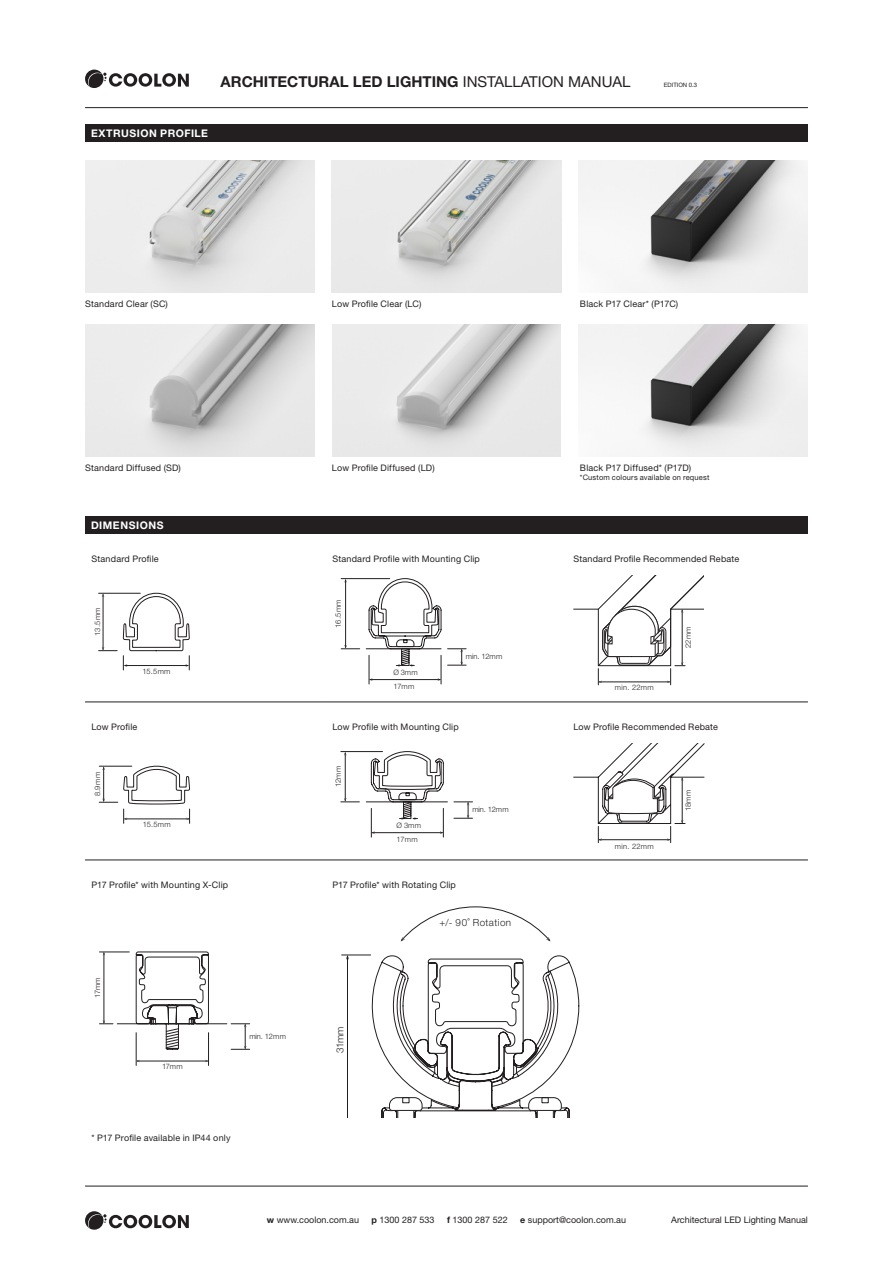
<style>
.page{position:relative;width:893px;height:1263px;background:#fff}
.page>*{position:absolute;margin:0;border:0;box-sizing:border-box;transform-origin:0 0}
.t1{font:700 15px "Helvetica Neue LT Std";color:#231f20}
.head{font:700 10.5px "Helvetica Neue LT Std";letter-spacing:.05em;color:#fff}
.t2{font:300 9.9px "Helvetica Neue LT Std";letter-spacing:.045em;color:#231f20}
.body{font:9px "Helvetica Neue LT Std";letter-spacing:.02em;color:#231f20}
.body-2{font:9px "Helvetica Neue LT Std";color:#231f20}
.t3{font:300 7.5px/13.6px "Helvetica Neue LT Std";letter-spacing:.03em;color:#231f20}
.body-3{font:7.5px "Helvetica Neue LT Std";letter-spacing:.025em;color:#231f20}
.t4{font:6px "Helvetica Neue LT Std";color:#231f20}
.s1{font-weight:400}
.s2{font-weight:700}
</style>
<div class="page">
<svg style="left:85px;top:70px;width:104px;height:18px"></svg>
<hr style="left:85px;top:107px;width:723px;height:1px;background:#231f20">
<hr style="left:85px;top:1186px;width:723px;height:1px;background:#231f20">
<svg style="left:85px;top:1211px;width:104px;height:19px"></svg>
<div style="left:85px;top:124px;width:723px;height:18px;background:#231f20"></div>
<div style="left:85px;top:516px;width:723px;height:18px;background:#231f20"></div>
<img style="left:85px;top:160px;width:229px;height:132px">
<img style="left:85px;top:324px;width:229px;height:132px">
<img style="left:332px;top:160px;width:229px;height:132px">
<img style="left:579px;top:324px;width:229px;height:132px">
<img style="left:579px;top:160px;width:229px;height:132px">
<hr style="left:85px;top:702px;width:241px;height:1px;background:#231f20">
<hr style="left:326px;top:702px;width:241px;height:1px;background:#231f20">
<hr style="left:567px;top:702px;width:241px;height:1px;background:#231f20">
<hr style="left:85px;top:860px;width:241px;height:1px;background:#231f20">
<hr style="left:326px;top:860px;width:241px;height:1px;background:#231f20">
<hr style="left:567px;top:860px;width:241px;height:1px;background:#231f20">
<svg style="left:98px;top:593px;width:92px;height:77px"></svg>
<hr style="left:366px;top:648px;width:75px;height:1px;background:#231f20">
<hr style="left:341px;top:578px;width:49px;height:1px;background:#231f20">
<hr style="left:345px;top:580px;width:1px;height:67px;background:#231f20">
<svg style="left:341px;top:645px;width:19px;height:4px"></svg>
<svg style="left:448px;top:648px;width:18px;height:18px"></svg>
<svg style="left:369px;top:578px;width:73px;height:106px"></svg>
<svg style="left:573px;top:575px;width:131px;height:110px"></svg>
<svg style="left:99px;top:765px;width:91px;height:58px"></svg>
<hr style="left:366px;top:802px;width:81px;height:1px;background:#231f20">
<svg style="left:454px;top:802px;width:18px;height:17px"></svg>
<svg style="left:340px;top:751px;width:104px;height:86px"></svg>
<svg style="left:573px;top:743px;width:131px;height:100px"></svg>
<hr style="left:136px;top:1033px;width:1px;height:32px;background:#231f20">
<hr style="left:208px;top:1033px;width:1px;height:32px;background:#231f20">
<hr style="left:137px;top:1061px;width:70px;height:1px;background:#231f20">
<svg style="left:99px;top:951px;width:151px;height:99px"></svg>
<svg style="left:341px;top:954px;width:239px;height:164px"></svg>
<svg style="left:401px;top:906px;width:149px;height:35px"></svg>
<img style="left:332px;top:324px;width:228px;height:132px">
<h1 class="t1" style="left:221px;top:72px;width:411px">ARCHITECTURAL LED LIGHTING <span class="s1">INSTALLATION MANUAL</span></h1>
<p class="t4" style="left:664px;top:81px;width:35px">EDITION 0.3</p>
<p class="head" style="left:91px;top:127px;width:119px">EXTRUSION PROFILE</p>
<p class="body" style="left:85px;top:298px;width:84px">Standard Clear (SC)</p>
<p class="body" style="left:85px;top:463px;width:97px">Standard Diffused (SD)</p>
<p class="head" style="left:91px;top:518px;width:74px">DIMENSIONS</p>
<p class="body" style="left:332px;top:298px;width:91px">Low Profile Clear (LC)</p>
<p class="body" style="left:332px;top:463px;width:104px">Low Profile Diffused (LD)</p>
<p class="body" style="left:580px;top:298px;width:100px">Black P17 Clear* (P17C)</p>
<p class="body" style="left:580px;top:463px;width:113px">Black P17 Diffused* (P17D)</p>
<p class="body-3" style="left:580px;top:473px;width:131px">*Custom colours available on request</p>
<p class="body" style="left:91px;top:553px;width:69px">Standard Profile</p>
<p class="body" style="left:332px;top:553px;width:149px">Standard Profile with Mounting Clip</p>
<p class="body" style="left:573px;top:553px;width:167px">Standard Profile Recommended Rebate</p>
<p class="t3" style="left:90px;top:636px;width:30px;rotate:-90deg">13.5mm</p>
<p class="t3" style="left:331px;top:628px;width:30px;rotate:-90deg">16.5mm</p>
<p class="t3" style="left:142px;top:665px;width:30px">15.5mm</p>
<p class="t3" style="left:393px;top:666px;width:26px">Ø 3mm<br>17mm</p>
<p class="t3" style="left:466px;top:650px;width:38px">min. 12mm</p>
<p class="t3" style="left:615px;top:681px;width:40px">min. 22mm</p>
<p class="t3" style="left:681px;top:648px;width:23px;rotate:-90deg">22mm</p>
<p class="body" style="left:91px;top:721px;width:48px">Low Profile</p>
<p class="body" style="left:332px;top:721px;width:128px">Low Profile with Mounting Clip</p>
<p class="body" style="left:573px;top:721px;width:146px">Low Profile Recommended Rebate</p>
<p class="t3" style="left:90px;top:796px;width:26px;rotate:-90deg">8.9mm</p>
<p class="t3" style="left:331px;top:787px;width:23px;rotate:-90deg">12mm</p>
<p class="t3" style="left:143px;top:818px;width:30px">15.5mm</p>
<p class="t3" style="left:397px;top:819px;width:26px">Ø 3mm<br>17mm</p>
<p class="body" style="left:91px;top:879px;width:138px">P17 Profile* with Mounting X-Clip</p>
<p class="body" style="left:332px;top:879px;width:125px">P17 Profile* with Rotating Clip</p>
<p class="t3" style="left:472px;top:803px;width:38px">min. 12mm</p>
<p class="t3" style="left:90px;top:998px;width:22px;rotate:-90deg">17mm</p>
<p class="t3" style="left:162px;top:1059px;width:22px">17mm</p>
<p class="t3" style="left:249px;top:1029px;width:38px">min. 12mm</p>
<p class="t2" style="left:334px;top:1053px;width:29px;rotate:-90deg">31mm</p>
<p class="body" style="left:91px;top:1133px;width:141px">* P17 Profile available in IP44 only</p>
<p class="t2" style="left:439px;top:916px;width:73px">+/- 90˚ Rotation</p>
<p class="t3" style="left:615px;top:839px;width:40px">min. 22mm</p>
<p class="t3" style="left:681px;top:811px;width:23px;rotate:-90deg">18mm</p>
<p class="body-2" style="left:267px;top:1214px;width:94px"><span class="s2">w</span> www.coolon.com.au</p>
<p class="body-2" style="left:372px;top:1214px;width:65px"><span class="s2">p</span> 1300 287 533</p>
<p class="body-2" style="left:447px;top:1214px;width:62px"><span class="s2">f</span> 1300 287 522</p>
<p class="body-2" style="left:520px;top:1214px;width:107px"><span class="s2">e</span> support@coolon.com.au</p>
<p class="body-2" style="left:671px;top:1214px;width:138px">Architectural LED Lighting Manual</p>
</div>
